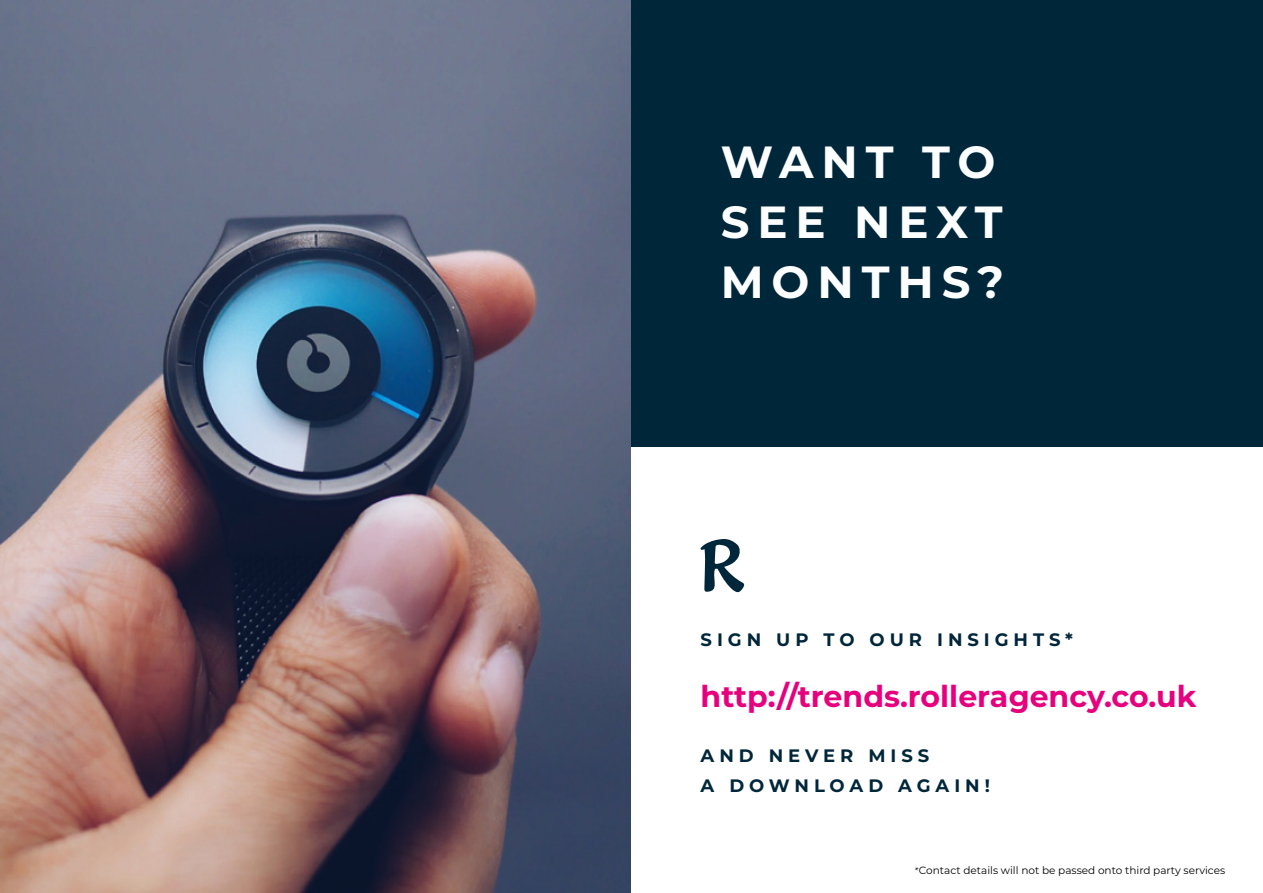
<style>
.page{position:relative;width:1263px;height:893px;background:#fff}
.page>*{position:absolute;margin:0;border:0;box-sizing:border-box;transform-origin:0 0}
.t1{font:700 45px/60px "Montserrat";letter-spacing:.175em;color:#fcfeff}
.t2{font:700 30px "Montserrat";color:#e6007d}
.t3{font:700 18px/30px "Montserrat";letter-spacing:.275em;color:#00263a}
.t4{font:10.5px "Montserrat";color:#000}
.s1{font-family:"Minion Pro"}
</style>
<div class="page">
<div style="left:630px;top:0;width:632px;height:447px;background:#00263a"></div>
<img style="left:0;top:0;width:631px;height:893px">
<svg style="left:700px;top:539px;width:45px;height:54px"></svg>
<h1 class="t1" style="left:721px;top:130px;width:285px">WANT TO<br>SEE NEXT<br>MONTHS?</h1>
<h3 class="t3" style="left:701px;top:624px;width:374px">SIGN UP TO OUR INSIGHTS*</h3>
<h2 class="t2" style="left:701px;top:675px;width:498px">http://trends.rolleragency.co.uk</h2>
<h3 class="t3" style="left:701px;top:740px;width:291px">AND NEVER MISS<br>A DOWNLOAD AGAIN!</h3>
<p class="t4" style="left:915px;top:863px;width:312px"><span class="s1">*</span>Contact details will not be passed onto third party services</p>
</div>
